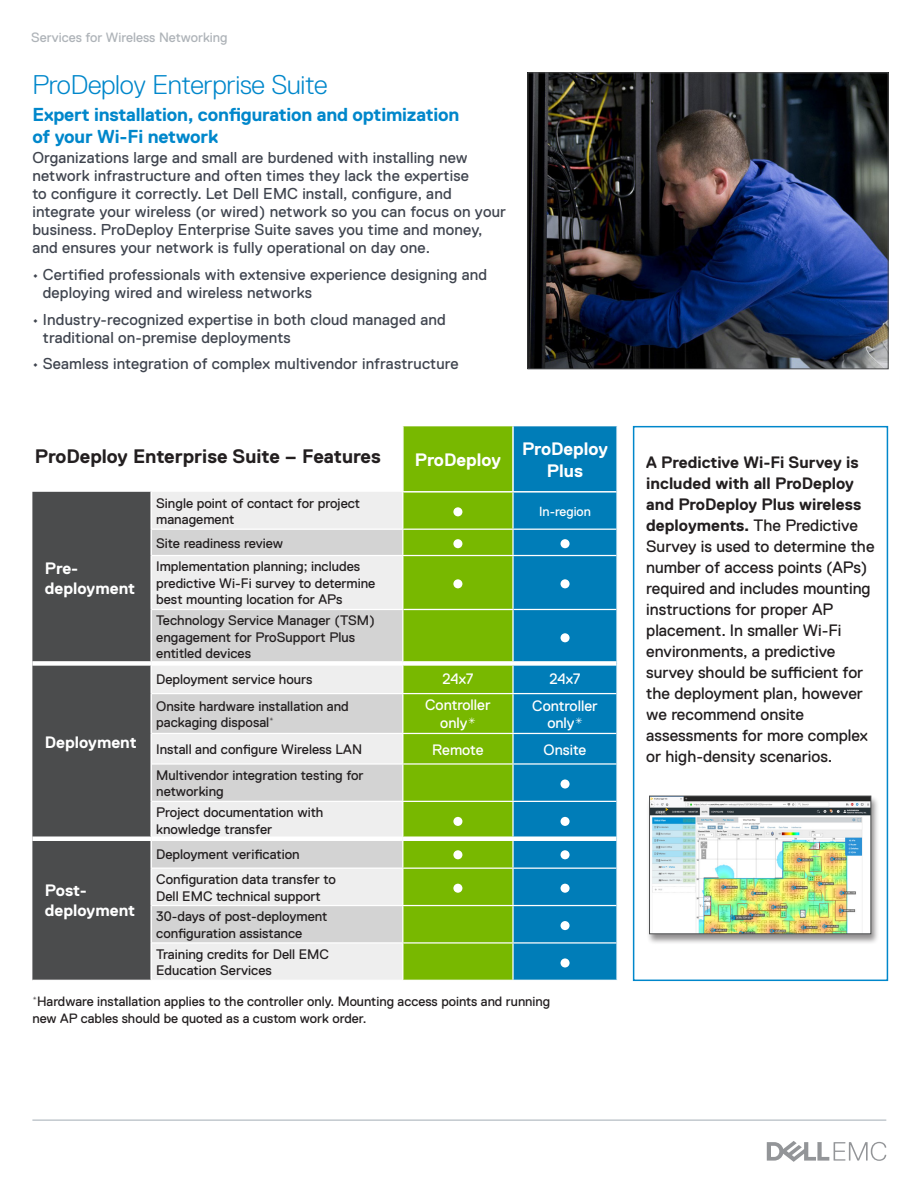
<style>
.page{position:relative;width:918px;height:1188px;background:#fff}
.page>*{position:absolute;margin:0;border:0;box-sizing:border-box;transform-origin:0 0}
.Body_Heading{font:300 27px "Dell Replica";letter-spacing:-.01em;color:#0087cb}
.Body_Heading-2{font:700 19.5px "Dell Replica";color:#231f20}
.Body_Heading-3{font:700 18.75px/22.5px "Dell Replica";letter-spacing:-.01em;color:#0087cb}
.Table_Content_2{font:700 18px "Dell Replica";color:#fff}
.t1{font:16.5px/21px "Dell Replica";color:#231f20}
.Table_Content_2-2{font:700 16.5px/19.8px "Dell Replica";color:#fff}
.Body_Copy{font:15.75px/18px "Dell Replica";letter-spacing:.01em;color:#40454f}
.Table_Content_2-3{font:15px/18.1px "Dell Replica";color:#fff;text-align:center}
.Table_Content_2-4{font:13.8px/16.5px "Dell Replica";color:#231f20}
.t2{font:13.5px/16.2px "Dell Replica";color:#231f20}
.t3{font:13.5px "Dell Replica";color:#aeb3b8}
.t4{font:13.2px "Dell Replica";color:#fff}
.s1{font-weight:700}
</style>
<div class="page">
<div style="left:633px;top:426px;width:255px;height:555px;border:2px solid #0087cb"></div>
<img style="left:530px;top:74px;width:357px;height:293px">
<div style="left:528px;top:72px;width:361px;height:297px;border:1px solid #4b4c4d"></div>
<div style="left:403px;top:426px;width:109px;height:554px;background:#78b800"></div>
<div style="left:514px;top:426px;width:102px;height:554px;background:#007db8"></div>
<div style="left:32px;top:492px;width:118px;height:488px;background:#4b4c4d"></div>
<div style="left:152px;top:492px;width:250px;height:36px;background:#eee"></div>
<svg style="left:152px;top:530px;width:250px;height:306px;background:#e0e0e0"></svg>
<hr style="left:403px;top:529px;width:110px;height:1px;background:#fff">
<hr style="left:513px;top:529px;width:103px;height:1px;background:#fff">
<hr style="left:403px;top:555px;width:110px;height:1px;background:#fff">
<hr style="left:513px;top:555px;width:103px;height:1px;background:#fff">
<hr style="left:514px;top:609px;width:102px;height:1px;background:#fff">
<hr style="left:403px;top:693px;width:110px;height:1px;background:#fff">
<hr style="left:403px;top:733px;width:110px;height:1px;background:#fff">
<hr style="left:403px;top:763px;width:110px;height:2px;background:#fff">
<hr style="left:403px;top:801px;width:110px;height:1px;background:#fff">
<hr style="left:403px;top:868px;width:110px;height:1px;background:#fff">
<hr style="left:403px;top:905px;width:110px;height:1px;background:#fff">
<hr style="left:403px;top:942px;width:110px;height:2px;background:#fff">
<hr style="left:513px;top:693px;width:103px;height:1px;background:#fff">
<hr style="left:513px;top:733px;width:103px;height:1px;background:#fff">
<hr style="left:513px;top:763px;width:103px;height:2px;background:#fff">
<hr style="left:513px;top:801px;width:103px;height:1px;background:#fff">
<hr style="left:513px;top:868px;width:103px;height:1px;background:#fff">
<hr style="left:513px;top:905px;width:103px;height:1px;background:#fff">
<hr style="left:513px;top:942px;width:103px;height:2px;background:#fff">
<hr style="left:403px;top:609px;width:111px;height:1px;background:#fff">
<hr style="left:402px;top:426px;width:2px;height:65px;background:#fff">
<hr style="left:402px;top:491px;width:111px;height:2px;background:#fff">
<hr style="left:513px;top:491px;width:103px;height:2px;background:#fff">
<hr style="left:152px;top:555px;width:251px;height:1px;background:#fff">
<div style="left:403px;top:661px;width:110px;height:5px;background:#fff"></div>
<div style="left:513px;top:661px;width:103px;height:5px;background:#fff"></div>
<div style="left:32px;top:661px;width:119px;height:5px;background:#fff"></div>
<div style="left:32px;top:836px;width:119px;height:5px;background:#fff"></div>
<div style="left:403px;top:836px;width:110px;height:5px;background:#fff"></div>
<div style="left:513px;top:836px;width:103px;height:5px;background:#fff"></div>
<hr style="left:152px;top:609px;width:251px;height:1px;background:#fff">
<hr style="left:152px;top:693px;width:251px;height:1px;background:#fff">
<hr style="left:152px;top:733px;width:251px;height:1px;background:#fff">
<hr style="left:152px;top:763px;width:251px;height:2px;background:#fff">
<hr style="left:152px;top:801px;width:251px;height:1px;background:#fff">
<div style="left:151px;top:661px;width:252px;height:5px;background:#fff"></div>
<svg style="left:152px;top:841px;width:251px;height:139px;background:#e1e1e1"></svg>
<hr style="left:402px;top:906px;width:1px;height:36px;background:#fff">
<hr style="left:152px;top:868px;width:251px;height:1px;background:#fff">
<hr style="left:402px;top:869px;width:1px;height:36px;background:#fff">
<hr style="left:152px;top:905px;width:251px;height:1px;background:#fff">
<hr style="left:152px;top:942px;width:251px;height:2px;background:#fff">
<hr style="left:402px;top:944px;width:1px;height:36px;background:#fff">
<div style="left:453px;top:507px;width:9px;height:9px;background:#fff;border-radius:50%"></div>
<div style="left:453px;top:539px;width:9px;height:9px;background:#fff;border-radius:50%"></div>
<div style="left:561px;top:539px;width:9px;height:9px;background:#fff;border-radius:50%"></div>
<div style="left:453px;top:579px;width:9px;height:9px;background:#fff;border-radius:50%"></div>
<div style="left:561px;top:579px;width:9px;height:9px;background:#fff;border-radius:50%"></div>
<div style="left:561px;top:633px;width:9px;height:9px;background:#fff;border-radius:50%"></div>
<div style="left:561px;top:780px;width:9px;height:9px;background:#fff;border-radius:50%"></div>
<div style="left:453px;top:817px;width:9px;height:9px;background:#fff;border-radius:50%"></div>
<div style="left:561px;top:817px;width:9px;height:9px;background:#fff;border-radius:50%"></div>
<div style="left:453px;top:850px;width:9px;height:9px;background:#fff;border-radius:50%"></div>
<div style="left:561px;top:850px;width:9px;height:9px;background:#fff;border-radius:50%"></div>
<div style="left:453px;top:884px;width:9px;height:9px;background:#fff;border-radius:50%"></div>
<div style="left:561px;top:884px;width:9px;height:9px;background:#fff;border-radius:50%"></div>
<div style="left:561px;top:921px;width:9px;height:9px;background:#fff;border-radius:50%"></div>
<div style="left:561px;top:958px;width:9px;height:9px;background:#fff;border-radius:50%"></div>
<div style="left:646px;top:795px;width:234px;height:150px;background:#231f20;opacity:.5"></div>
<img style="left:651px;top:798px;width:218px;height:134px">
<div style="left:649px;top:796px;width:222px;height:138px;border:1px solid #4b4c4d"></div>
<hr style="left:32px;top:1120px;width:854px;height:1px;background:#a3adb5">
<svg style="left:767px;top:1141px;width:119px;height:21px"></svg>
<p class="t3" style="left:31px;top:30px;width:198px">Services for Wireless Networking</p>
<p class="Body_Heading" style="left:32px;top:70px;width:297px">ProDeploy Enterprise Suite</p>
<p class="Body_Heading-3" style="left:32px;top:103px;width:428px">Expert installation, configuration and optimization of your Wi-Fi network</p>
<p class="Body_Copy" style="left:32px;top:149px;width:475px">Organizations large and small are burdened with installing new network infrastructure and often times they lack the expertise<br>to configure it correctly. Let Dell EMC install, configure, and integrate your wireless (or wired) network so you can focus on your business. ProDeploy Enterprise Suite saves you time and money, and ensures your network is fully operational on day one.</p>
<p class="Body_Copy" style="left:43px;top:266px;width:446px;text-indent:-10px">• Certified professionals with extensive experience designing and deploying wired and wireless networks</p>
<p class="Body_Copy" style="left:43px;top:310px;width:404px;text-indent:-11px">• Industry-recognized expertise in both cloud managed and traditional on-premise deployments</p>
<p class="Body_Copy" style="left:32px;top:355px;width:428px">• Seamless integration of complex multivendor infrastructure</p>
<p class="Body_Heading-2" style="left:35px;top:446px;width:348px">ProDeploy Enterprise Suite – Features</p>
<p class="Table_Content_2" style="left:415px;top:450px;width:88px">ProDeploy</p>
<p class="Table_Content_2" style="left:522px;top:439px;width:88px">ProDeploy</p>
<p class="Table_Content_2" style="left:547px;top:460px;width:38px">Plus</p>
<p class="Table_Content_2-2" style="left:45px;top:559px;width:92px">Pre&shy;deployment</p>
<p class="Table_Content_2-2" style="left:45px;top:732px;width:93px">Deployment</p>
<p class="Table_Content_2-2" style="left:45px;top:881px;width:92px">Post&shy;deployment</p>
<p class="Table_Content_2-4" style="left:156px;top:495px;width:205px">Single point of contact for project management</p>
<p class="t4" style="left:539px;top:504px;width:53px">In-region</p>
<p class="Table_Content_2-4" style="left:156px;top:535px;width:129px">Site readiness review</p>
<p class="Table_Content_2-4" style="left:156px;top:558px;width:221px">Implementation planning; includes predictive Wi-Fi survey to determine best mounting location for APs</p>
<p class="Table_Content_2-4" style="left:156px;top:612px;width:220px">Technology Service Manager (TSM) engagement for ProSupport Plus entitled devices</p>
<p class="Table_Content_2-4" style="left:156px;top:671px;width:158px">Deployment service hours</p>
<p class="Table_Content_2-3" style="left:442px;top:670px;width:32px">24x7</p>
<p class="Table_Content_2-3" style="left:550px;top:670px;width:32px">24x7</p>
<p class="Table_Content_2-4" style="left:156px;top:698px;width:194px">Onsite hardware installation and packaging disposal<sup>*</sup></p>
<p class="Table_Content_2-3" style="left:425px;top:696px;width:67px">Controller only*</p>
<p class="Table_Content_2-3" style="left:532px;top:698px;width:67px;line-height:16.4px">Controller only*</p>
<p class="Table_Content_2-4" style="left:156px;top:741px;width:207px">Install and configure Wireless LAN</p>
<p class="Table_Content_2-3" style="left:432px;top:740px;width:53px">Remote</p>
<p class="Table_Content_2-3" style="left:544px;top:740px;width:44px">Onsite</p>
<p class="Table_Content_2-4" style="left:156px;top:767px;width:209px">Multivendor integration testing for networking</p>
<p class="Table_Content_2-4" style="left:156px;top:804px;width:169px">Project documentation with knowledge transfer</p>
<p class="Table_Content_2-4" style="left:156px;top:846px;width:145px">Deployment verification</p>
<p class="Table_Content_2-4" style="left:156px;top:871px;width:181px">Configuration data transfer to<br>Dell EMC technical support</p>
<p class="Table_Content_2-4" style="left:156px;top:908px;width:173px">30-days of post-deployment configuration assistance</p>
<p class="Table_Content_2-4" style="left:156px;top:946px;width:174px">Training credits for Dell EMC<br>Education Services</p>
<p class="t2" style="left:32px;top:994px;width:519px"><sup>*</sup>Hardware installation applies to the controller only. Mounting access points and running new AP cables should be quoted as a custom work order.</p>
<p class="t1" style="left:646px;top:451px;width:230px"><span class="s1">A Predictive Wi-Fi Survey is included with all ProDeploy and ProDeploy Plus wireless deployments.</span> The Predictive<br>Survey is used to determine the number of access points (APs) required and includes mounting instructions for proper AP placement. In smaller Wi-Fi environments, a predictive survey should be sufficient for the deployment plan, however we recommend onsite assessments for more complex or high-density scenarios.</p>
</div>
